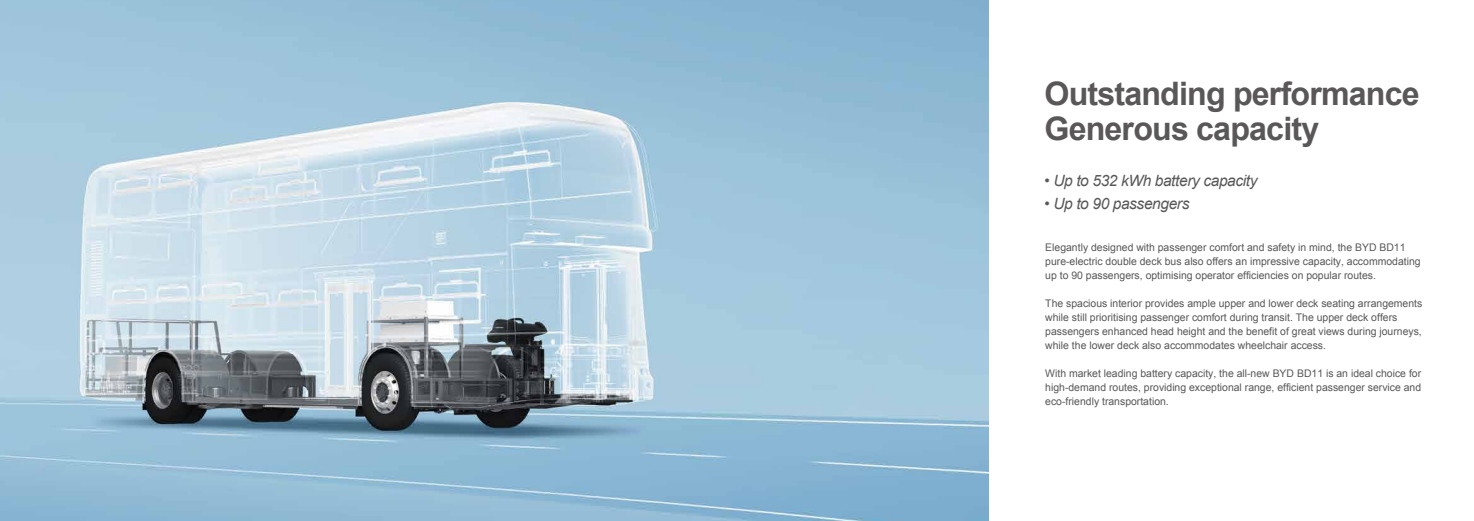
<style>
.page{position:relative;width:1474px;height:521px;background:#fff}
.page>*{position:absolute;margin:0;border:0;box-sizing:border-box;transform-origin:0 0}
.t1{font:700 32.38px/34.6px "Arial";letter-spacing:-.025em;color:#595757}
.t2{font:italic 15.58px "Arial";letter-spacing:-.025em;color:#595757}
.t3{font:10.5px/14px "Arial";color:#595757}
</style>
<div class="page">
<img style="left:0;top:0;width:988px;height:521px">
<h1 class="t1" style="left:1044px;top:77px;width:377px">Outstanding performance<br>Generous capacity</h1>
<h2 class="t2" style="left:1044px;top:170px;width:214px">• Up to 532 kWh battery capacity</h2>
<h2 class="t2" style="left:1044px;top:193px;width:146px">• Up to 90 passengers</h2>
<p class="t3" style="left:1045px;top:241px;width:377px">Elegantly designed with passenger comfort and safety in mind, the BYD BD11 pure-electric double deck bus also offers an impressive capacity, accommodating up to 90 passengers, optimising operator efficiencies on popular routes.</p>
<p class="t3" style="left:1045px;top:297px;width:378px">The spacious interior provides ample upper and lower deck seating arrangements while still prioritising passenger comfort during transit. The upper deck offers passengers enhanced head height and the benefit of great views during journeys, while the lower deck also accommodates wheelchair access.</p>
<p class="t3" style="left:1045px;top:367px;width:377px;text-align:justify">With market leading battery capacity, the all-new BYD BD11 is an ideal choice for high-demand routes, providing exceptional range, efficient passenger service and eco-friendly transportation.</p>
</div>
